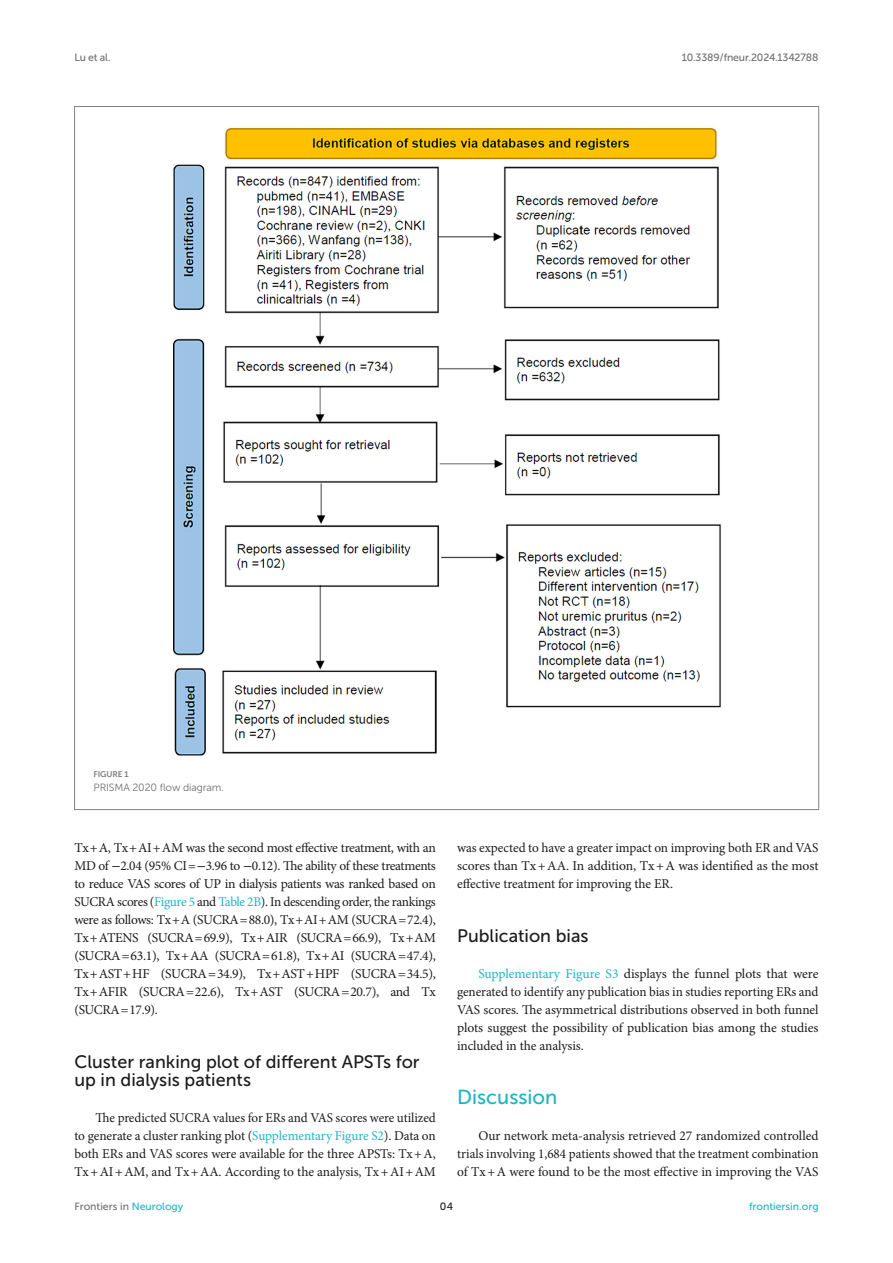
<style>
.page{position:relative;width:893px;height:1263px;background:#fff}
.page>*{position:absolute;margin:0;border:0;box-sizing:border-box;transform-origin:0 0}
.HEAD_1{font:20.25px "Museo Sans 500";color:#1db5c3}
.HEAD_2{font:18px/18px "Museo Sans 500";color:#1b1c1b}
.TEXT_FLUSH{font:13.5px/18px "Minion Pro";letter-spacing:-.01em;color:#1b1c1b;text-align:justify}
.t1{font:10.5px "Museo Sans 500";letter-spacing:-.015em;color:#706f70}
.FIG_LEG{font:10.5px "Museo Sans 300";letter-spacing:-.01em;color:#706f70}
.t2{font:10.5px "Museo Sans 500";color:#1db5c3}
.t3{font:10.5px "Museo Sans 500";color:#1b1c1b}
.FIG_HD{font:8.25px "Museo Sans 700";letter-spacing:-.01em;color:#7e7f7f}
.s1{font-family:"STIX General"}
.s2{color:#1db5c3}
</style>
<div class="page">
<img style="left:173px;top:127px;width:548px;height:629px">
<p class="t1" style="left:74px;top:51px;width:38px">Lu et al.</p>
<p class="t1" style="left:682px;top:51px;width:138px">10.3389/fneur.2024.1342788</p>
<p class="FIG_HD" style="left:94px;top:770px;width:37px">FIGURE 1</p>
<p class="FIG_LEG" style="left:94px;top:781px;width:132px">PRISMA 2020 flow diagram.</p>
<p class="TEXT_FLUSH" style="left:74px;top:839px;width:363px">Tx+A, Tx+AI+AM was the second most effective treatment, with an MD of <span class="s1">−</span>2.04 (95% CI=<span class="s1">−</span>3.96 to <span class="s1">−</span>0.12). The ability of these treatments to reduce VAS scores of UP in dialysis patients was ranked based on SUCRA scores (<span class="s2">Figure 5</span> and <span class="s2">Table 2B</span>). In descending order, the rankings were as follows: Tx+A (SUCRA=88.0), Tx+AI+AM (SUCRA=72.4), Tx+ATENS (SUCRA=69.9), Tx+AIR (SUCRA=66.9), Tx+AM (SUCRA=63.1), Tx+AA (SUCRA=61.8), Tx+AI (SUCRA=47.4), Tx+AST+HF (SUCRA=34.9), Tx+AST+HPF (SUCRA=34.5), Tx+AFIR (SUCRA=22.6), Tx+AST (SUCRA=20.7), and Tx (SUCRA=17.9).</p>
<p class="HEAD_2" style="left:74px;top:1053px;width:347px">Cluster ranking plot of different APSTs for up in dialysis patients</p>
<p class="TEXT_FLUSH" style="left:74px;top:1109px;width:363px;text-indent:21px">The predicted SUCRA values for ERs and VAS scores were utilized to generate a cluster ranking plot (<span class="s2">Supplementary Figure S2</span>). Data on both ERs and VAS scores were available for the three APSTs: Tx+A, Tx+AI+AM, and Tx+AA. According to the analysis, Tx+AI+AM</p>
<p class="TEXT_FLUSH" style="left:457px;top:839px;width:363px">was expected to have a greater impact on improving both ER and VAS scores than Tx+AA. In addition, Tx+A was identified as the most effective treatment for improving the ER.</p>
<p class="HEAD_2" style="left:457px;top:927px;width:133px">Publication bias</p>
<p class="TEXT_FLUSH" style="left:457px;top:965px;width:363px;text-indent:21px"><span class="s2">Supplementary Figure S3</span> displays the funnel plots that were generated to identify any publication bias in studies reporting ERs and VAS scores. The asymmetrical distributions observed in both funnel plots suggest the possibility of publication bias among the studies included in the analysis.</p>
<p class="HEAD_1" style="left:457px;top:1086px;width:102px">Discussion</p>
<p class="TEXT_FLUSH" style="left:457px;top:1127px;width:363px;text-indent:21px">Our network meta-analysis retrieved 27 randomized controlled trials involving 1,684 patients showed that the treatment combination of Tx+A were found to be the most effective in improving the VAS</p>
<p class="t1" style="left:74px;top:1200px;width:110px">Frontiers in <span class="s2">Neurology</span></p>
<p class="t3" style="left:440px;top:1200px;width:15px">04</p>
<p class="t2" style="left:749px;top:1200px;width:71px">frontiersin.org</p>
</div>
